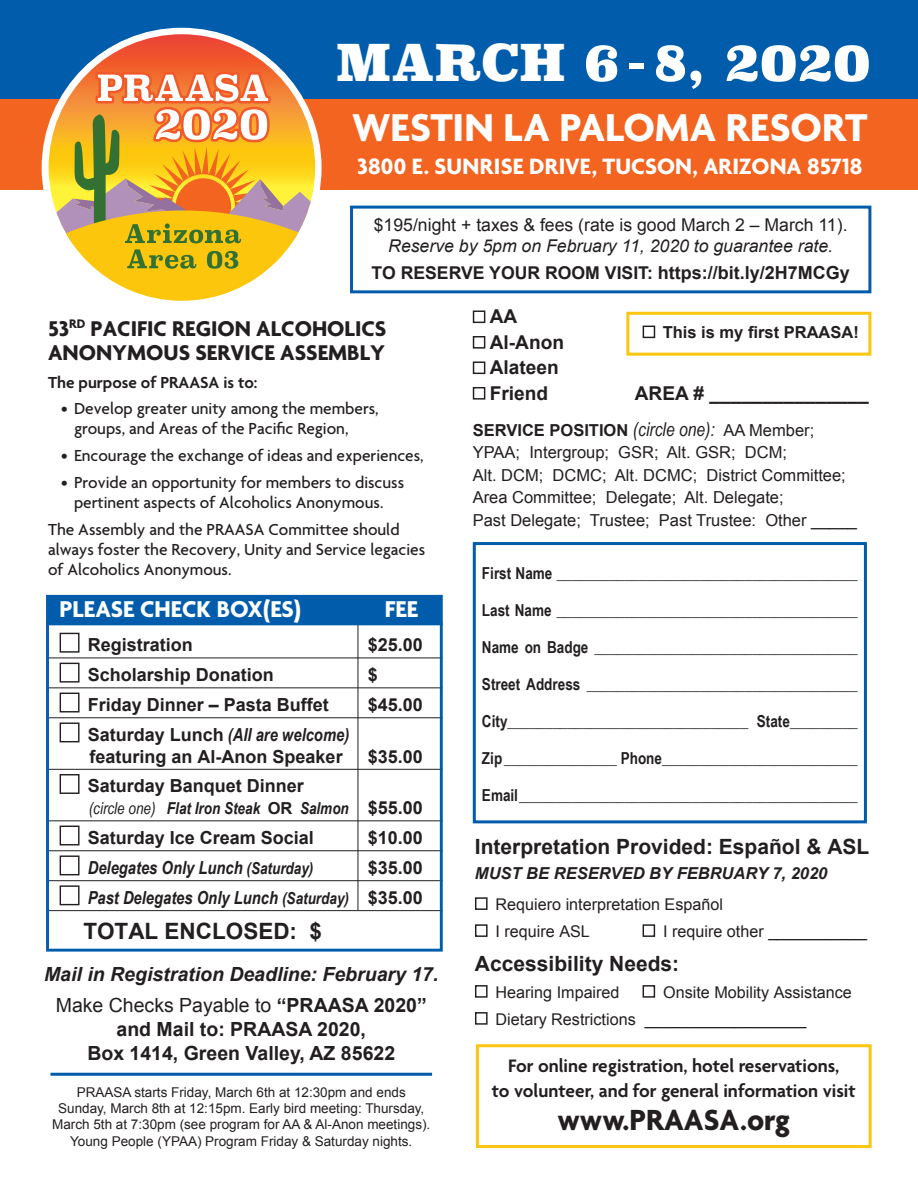
<style>
.page{position:relative;width:918px;height:1188px;background:#fff}
.page>*{position:absolute;margin:0;border:0;box-sizing:border-box;transform-origin:0 0}
.t1{font:900 52.5px "Superclarendon";color:#fff}
.t2{font:700 42px "Agenda";color:#fff}
.t3{font:700 31.5px "Agenda";color:#231f20}
.t4{font:700 24.75px "Agenda";color:#fff}
.t5{font:700 24px "Agenda";letter-spacing:.005em;color:#fff}
.t6{font:700 23.1px/24.5px "Agenda";color:#231f20}
.t7{font:700 22.5px "Arial";color:#231f20}
.t8{font:700 21px "Arial";color:#231f20}
.t9{font:600 19.5px/25.5px "Agenda";color:#231f20;text-align:center}
.t10{font:700 19.5px/24px "Arial";color:#231f20;text-align:center}
.t11{font:italic 700 19.5px "Arial";color:#231f20}
.t12{font:700 19.05px/25.5px "Arial";color:#231f20}
.t13{font:700 18px/21.6px "Arial";color:#231f20}
.t14{font:italic 700 18px "Arial Narrow";color:#231f20}
.t15{font:17.7px/21.1px "Arial";color:#231f20;text-align:center}
.t16{font:700 17.7px "Arial";color:#231f20}
.t17{font:500 17.25px/20.2px "Agenda";color:#231f20}
.t18{font:600 17.25px "Agenda";color:#231f20}
.t19{font:700 16.5px "Arial Narrow";color:#231f20}
.t20{font:16.5px/22.5px "Arial";color:#231f20}
.t21{font:italic 700 16.5px "Arial Narrow";color:#231f20}
.t22{font:italic 700 16.5px "Arial";color:#231f20}
.t23{font:700 16.5px "Arial";color:#231f20}
.t24{font:16.2px "Arial";color:#231f20}
.t25{font:13.5px/16.2px "Arial";color:#231f20;text-align:center}
.s1{font-size:49.5px}
.s2{font-style:italic}
.s3{font-size:18px}
.s4{font-weight:700}
.s5{font-family:"Arial Narrow";font-style:italic;font-size:19.05px}
.s6{font-family:"Arial Narrow";font-style:italic}
.s7{font-weight:400}
.s8{font-family:"Arial";font-style:normal}
.s9{font-family:"Arial";font-style:normal;font-size:18px}
.s10{font-size:16.5px}
</style>
<div class="page">
<div style="left:0;top:46px;width:918px;height:144px;background:#f36421"></div>
<div style="left:0;top:0;width:918px;height:99px;background:#015dac"></div>
<svg style="left:80px;top:34px;width:203px;height:37px"></svg>
<svg style="left:49px;top:71px;width:266px;height:230px"></svg>
<div style="left:473px;top:310px;width:12px;height:13px;border:1px solid #231f20"></div>
<div style="left:473px;top:336px;width:12px;height:13px;border:1px solid #231f20"></div>
<div style="left:473px;top:361px;width:12px;height:13px;border:1px solid #231f20"></div>
<div style="left:473px;top:387px;width:12px;height:13px;border:1px solid #231f20"></div>
<div style="left:475px;top:897px;width:13px;height:13px;border:1px solid #231f20"></div>
<div style="left:475px;top:924px;width:13px;height:13px;border:1px solid #231f20"></div>
<div style="left:643px;top:924px;width:12px;height:13px;border:1px solid #231f20"></div>
<div style="left:475px;top:985px;width:13px;height:13px;border:1px solid #231f20"></div>
<div style="left:643px;top:985px;width:12px;height:13px;border:1px solid #231f20"></div>
<div style="left:475px;top:1012px;width:13px;height:13px;border:1px solid #231f20"></div>
<div style="left:350px;top:206px;width:521px;height:87px;border:3px solid #015dac"></div>
<div style="left:476px;top:1044px;width:396px;height:104px;border:3px solid #fbc60e"></div>
<div style="left:643px;top:326px;width:12px;height:12px;border:1px solid #231f20"></div>
<div style="left:626px;top:312px;width:245px;height:44px;border:3px solid #fbc60e"></div>
<div style="left:473px;top:542px;width:394px;height:281px;border:3px solid #015dac"></div>
<div style="left:46px;top:595px;width:397px;height:30px;background:#015dac"></div>
<hr style="left:47px;top:658px;width:396px;height:1px;background:#231f20">
<hr style="left:47px;top:687px;width:396px;height:1px;background:#231f20">
<hr style="left:47px;top:717px;width:396px;height:1px;background:#231f20">
<hr style="left:47px;top:769px;width:396px;height:1px;background:#231f20">
<hr style="left:47px;top:820px;width:396px;height:1px;background:#231f20">
<hr style="left:47px;top:850px;width:396px;height:1px;background:#231f20">
<hr style="left:47px;top:880px;width:396px;height:1px;background:#231f20">
<hr style="left:47px;top:910px;width:396px;height:1px;background:#231f20">
<div style="left:60px;top:633px;width:20px;height:20px;border:1px solid #231f20"></div>
<div style="left:60px;top:663px;width:20px;height:20px;border:1px solid #231f20"></div>
<div style="left:60px;top:693px;width:20px;height:19px;border:1px solid #231f20"></div>
<div style="left:60px;top:723px;width:20px;height:19px;border:1px solid #231f20"></div>
<div style="left:60px;top:774px;width:20px;height:20px;border:1px solid #231f20"></div>
<div style="left:60px;top:826px;width:20px;height:19px;border:1px solid #231f20"></div>
<div style="left:60px;top:855px;width:20px;height:20px;border:1px solid #231f20"></div>
<div style="left:60px;top:885px;width:20px;height:20px;border:1px solid #231f20"></div>
<hr style="left:358px;top:623px;width:1px;height:287px;background:#231f20">
<div style="left:46px;top:622px;width:397px;height:330px;border:3px solid #015dac"></div>
<hr style="left:50px;top:1073px;width:382px;height:3px;background:#015dac">
<p class="t1" style="left:336px;top:26px;width:537px"><span class="s1">MARCH</span> 6 - 8, 2020</p>
<p class="t2" style="left:352px;top:105px;width:517px">WESTIN LA PALOMA RESORT</p>
<p class="t5" style="left:357px;top:154px;width:507px">3800 E. SUNRISE DRIVE, TUCSON, ARIZONA 85718</p>
<p class="t15" style="left:374px;top:214px;width:475px">$195/night + taxes &amp; fees (rate is good March 2 – March 11).<br><span class="s2">Reserve by 5pm on February 11, 2020 to guarantee rate.</span></p>
<p class="t16" style="left:372px;top:261px;width:480px">TO RESERVE YOUR ROOM VISIT: <span class="s3">https://bit.ly/2H7MCGy</span></p>
<p class="t12" style="left:490px;top:304px;width:76px">AA<br>Al-Anon<br>Alateen<br>Friend</p>
<p class="t6" style="left:48px;top:318px;width:340px">53<sup>RD</sup> PACIFIC REGION ALCOHOLICS<br>ANONYMOUS SERVICE ASSEMBLY</p>
<p class="t18" style="left:48px;top:373px;width:211px">The purpose of PRAASA is to:</p>
<p class="t17" style="left:74px;top:400px;width:306px;text-indent:-13px">• Develop greater unity among the members, groups, and Areas of the Pacific Region,</p>
<p class="t17" style="left:61px;top:447px;width:364px">• Encourage the exchange of ideas and experiences,</p>
<p class="t17" style="left:61px;top:473px;width:345px;text-align:center">• Provide an opportunity for members to discuss pertinent aspects of Alcoholics Anonymous.</p>
<p class="t17" style="left:48px;top:520px;width:379px">The Assembly and the PRAASA Committee should always foster the Recovery, Unity and Service legacies of Alcoholics Anonymous.</p>
<p class="t23" style="left:663px;top:321px;width:198px">This is my first PRAASA!</p>
<p class="t12" style="left:635px;top:381px;width:236px">AREA # _______________</p>
<p class="t20" style="left:473px;top:419px;width:386px"><span class="s4">SERVICE POSITION</span> <span class="s5">(circle one):</span> AA Member; YPAA; Intergroup; GSR; Alt. GSR; DCM;<br>Alt. DCM; DCMC; Alt. DCMC; District Committee; Area Committee; Delegate; Alt. Delegate;<br>Past Delegate; Trustee; Past Trustee: Other _____</p>
<p class="t19" style="left:482px;top:561px;width:377px">First Name ________________________________________</p>
<p class="t19" style="left:482px;top:598px;width:377px">Last Name ________________________________________</p>
<p class="t19" style="left:482px;top:635px;width:377px">Name on Badge ___________________________________</p>
<p class="t19" style="left:482px;top:672px;width:377px">Street Address ____________________________________</p>
<p class="t19" style="left:482px;top:709px;width:377px">City________________________________ State_________</p>
<p class="t19" style="left:482px;top:746px;width:377px">Zip _______________ Phone__________________________</p>
<p class="t19" style="left:482px;top:783px;width:377px">Email _____________________________________________</p>
<p class="t4" style="left:60px;top:596px;width:243px">PLEASE CHECK BOX(ES)</p>
<p class="t4" style="left:385px;top:596px;width:35px">FEE</p>
<p class="t13" style="left:88px;top:635px;width:107px">Registration</p>
<p class="t13" style="left:368px;top:635px;width:57px">$25.00</p>
<p class="t13" style="left:88px;top:665px;width:188px">Scholarship Donation</p>
<p class="t13" style="left:368px;top:665px;width:12px">$</p>
<p class="t13" style="left:88px;top:694px;width:243px">Friday Dinner – Pasta Buffet</p>
<p class="t13" style="left:368px;top:694px;width:57px">$45.00</p>
<p class="t13" style="left:88px;top:724px;width:263px">Saturday Lunch <span class="s6">(All are welcome) </span>featuring an Al-Anon Speaker</p>
<p class="t13" style="left:368px;top:746px;width:57px">$35.00</p>
<p class="t13" style="left:88px;top:776px;width:218px">Saturday Banquet Dinner</p>
<p class="t21" style="left:89px;top:796px;width:336px"><span class="s7">(circle one)</span> Flat Iron Steak <span class="s8">OR</span> Salmon <span class="s9">$55.00</span></p>
<p class="t13" style="left:88px;top:827px;width:228px">Saturday Ice Cream Social</p>
<p class="t13" style="left:368px;top:827px;width:57px">$10.00</p>
<p class="t14" style="left:88px;top:854px;width:227px">Delegates Only Lunch <span class="s10">(Saturday)</span></p>
<p class="t13" style="left:368px;top:857px;width:57px">$35.00</p>
<p class="t14" style="left:88px;top:884px;width:337px">Past Delegates Only Lunch <span class="s10">(Saturday)</span> <span class="s8">$35.00</span></p>
<p class="t7" style="left:83px;top:916px;width:240px">TOTAL ENCLOSED: $</p>
<p class="t8" style="left:475px;top:832px;width:396px">Interpretation Provided: Español &amp; ASL</p>
<p class="t22" style="left:475px;top:863px;width:354px">MUST BE RESERVED BY FEBRUARY 7, 2020</p>
<p class="t24" style="left:496px;top:894px;width:229px">Requiero interpretation Español</p>
<p class="t24" style="left:496px;top:921px;width:96px">I require ASL</p>
<p class="t24" style="left:663px;top:921px;width:206px">I require other ___________</p>
<p class="t8" style="left:475px;top:949px;width:206px">Accessibility Needs:</p>
<p class="t24" style="left:496px;top:981px;width:126px">Hearing Impaired</p>
<p class="t24" style="left:663px;top:981px;width:190px">Onsite Mobility Assistance</p>
<p class="t24" style="left:496px;top:1008px;width:312px">Dietary Restrictions __________________</p>
<p class="t9" style="left:492px;top:1054px;width:365px">For online registration, hotel reservations,<br>to volunteer, and for general information visit</p>
<p class="t3" style="left:558px;top:1103px;width:234px">www.PRAASA.org</p>
<p class="t11" style="left:44px;top:961px;width:396px">Mail in Registration Deadline: February 17.</p>
<p class="t10" style="left:56px;top:993px;width:373px"><span class="s7">Make Checks Payable to</span> “PRAASA 2020” and Mail to: PRAASA 2020,<br>Box 1414, Green Valley, AZ 85622</p>
<p class="t25" style="left:52px;top:1084px;width:380px">PRAASA starts Friday, March 6th at 12:30pm and ends Sunday, March 8th at 12:15pm. Early bird meeting: Thursday, March 5th at 7:30pm (see program for AA &amp; Al-Anon meetings).<br>Young People (YPAA) Program Friday &amp; Saturday nights.</p>
</div>
